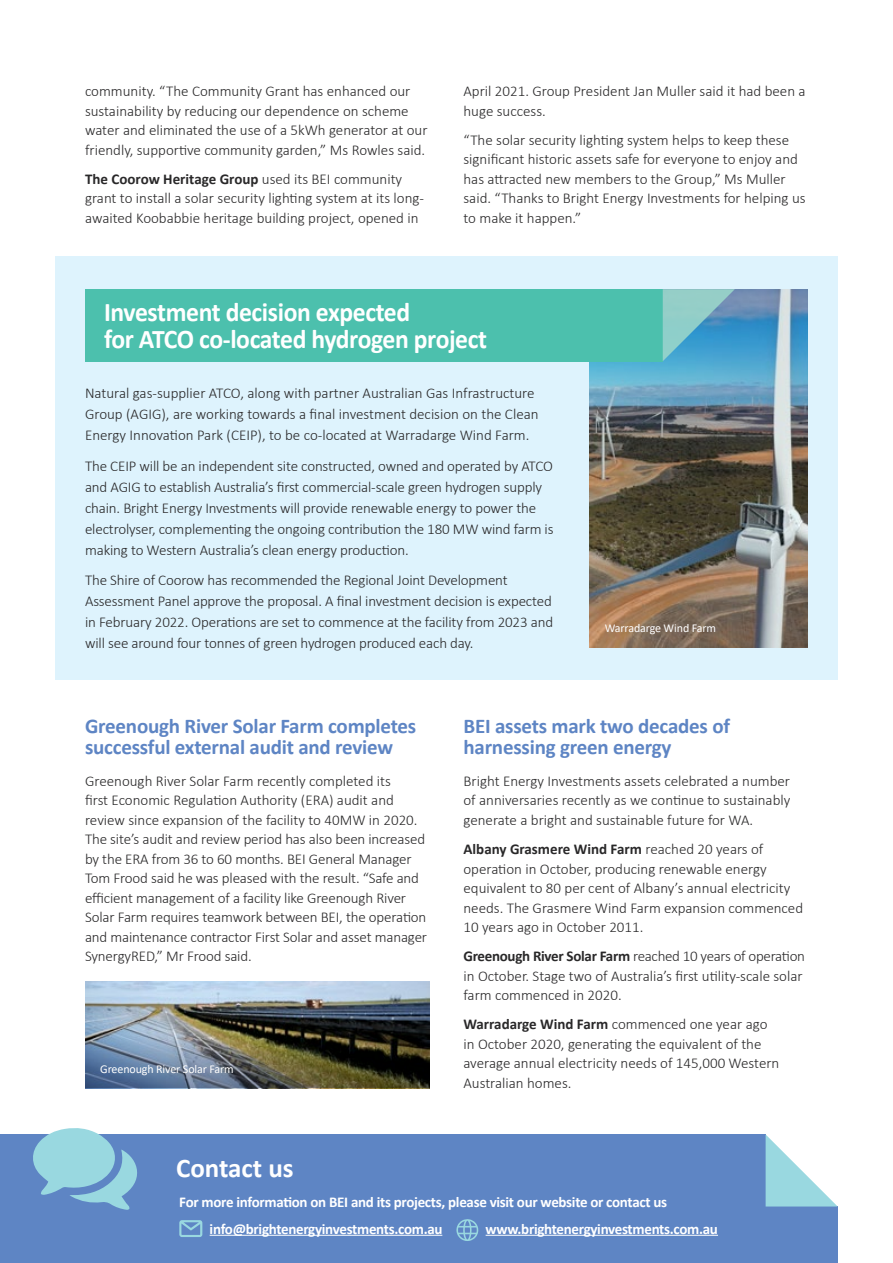
<style>
.page{position:relative;width:893px;height:1263px;background:#fff}
.page>*{position:absolute;margin:0;border:0;box-sizing:border-box;transform-origin:0 0}
.t1{font:700 27px/27px "Calibri";letter-spacing:-.015em;color:#fff;scale:.95 1}
.t2{font:700 27px "Calibri";letter-spacing:-.015em;color:#fff}
.t3{font:700 21px/21px "Calibri";letter-spacing:-.01em;color:#5e85c4}
.t4{font:300 15px/19.5px "Calibri";letter-spacing:-.01em;color:#292829}
.t5{font:700 15px "Calibri";letter-spacing:-.02em;color:#fff}
.t6{font:12px "Calibri";letter-spacing:-.01em;color:#fff}
.s1{font-weight:700}
</style>
<div class="page">
<div style="left:55px;top:257px;width:783px;height:423px;background:#def3fd"></div>
<div style="left:0;top:1134px;width:766px;height:95px;background:#5e85c4"></div>
<div style="left:0;top:1206px;width:838px;height:57px;background:#5e85c4"></div>
<svg style="left:33px;top:1128px;width:104px;height:82px"></svg>
<hr style="left:210px;top:1235px;width:232px;height:1px;background:#fff">
<hr style="left:486px;top:1235px;width:232px;height:1px;background:#fff">
<svg style="left:179px;top:1220px;width:23px;height:17px"></svg>
<svg style="left:456px;top:1219px;width:23px;height:22px"></svg>
<img style="left:590px;top:289px;width:217px;height:359px">
<div style="left:85px;top:289px;width:578px;height:72px;background:#4cc0ad"></div>
<svg style="left:663px;top:289px;width:72px;height:72px;background:#6ab3c8"></svg>
<img style="left:85px;top:981px;width:344px;height:52px">
<img style="left:85px;top:1033px;width:344px;height:55px">
<svg style="left:766px;top:1135px;width:71px;height:71px"></svg>
<p class="t4" style="left:85px;top:81px;width:344px">community. “The Community Grant has enhanced our sustainability by reducing our dependence on scheme water and eliminated the use of a 5kWh generator at our friendly, supportive community garden,” Ms Rowles said.</p>
<p class="t4" style="left:85px;top:169px;width:341px"><span class="s1">The Coorow Heritage Group</span> used its BEI community grant to install a solar security lighting system at its long&shy;awaited Koobabbie heritage building project, opened in</p>
<p class="t4" style="left:463px;top:81px;width:344px">April 2021. Group President Jan Muller said it had been a huge success.</p>
<p class="t4" style="left:463px;top:130px;width:344px">“The solar security lighting system helps to keep these significant historic assets safe for everyone to enjoy and has attracted new members to the Group,” Ms Muller said. “Thanks to Bright Energy Investments for helping us to make it happen.”</p>
<h1 class="t1" style="left:104px;top:298px;width:405px">Investment decision expected<br>for ATCO co-located hydrogen project</h1>
<p class="t4" style="left:85px;top:383px;width:455px;line-height:21px">Natural gas-supplier ATCO, along with partner Australian Gas Infrastructure<br>Group (AGIG), are working towards a final investment decision on the Clean<br>Energy Innovation Park (CEIP), to be co-located at Warradarge Wind Farm.</p>
<p class="t4" style="left:85px;top:455px;width:470px;line-height:21px">The CEIP will be an independent site constructed, owned and operated by ATCO and AGIG to establish Australia’s first commercial-scale green hydrogen supply chain. Bright Energy Investments will provide renewable energy to power the electrolyser, complementing the ongoing contribution the 180 MW wind farm is making to Western Australia’s clean energy production.</p>
<p class="t4" style="left:85px;top:570px;width:470px;line-height:21px">The Shire of Coorow has recommended the Regional Joint Development Assessment Panel approve the proposal. A final investment decision is expected in February 2022. Operations are set to commence at the facility from 2023 and will see around four tonnes of green hydrogen produced each day.</p>
<p class="t6" style="left:605px;top:620px;width:113px">Warradarge Wind Farm</p>
<h2 class="t3" style="left:85px;top:715px;width:333px">Greenough River Solar Farm completes successful external audit and review</h2>
<p class="t4" style="left:85px;top:771px;width:344px">Greenough River Solar Farm recently completed its<br>first Economic Regulation Authority (ERA) audit and review since expansion of the facility to 40MW in 2020.<br>The site’s audit and review period has also been increased by the ERA from 36 to 60 months. BEI General Manager Tom Frood said he was pleased with the result. “Safe and efficient management of a facility like Greenough River Solar Farm requires teamwork between BEI, the operation and maintenance contractor First Solar and asset manager SynergyRED,” Mr Frood said.</p>
<p class="t6" style="left:100px;top:1060px;width:135px">Greenough River Solar Farm</p>
<h1 class="t2" style="left:176px;top:1149px;width:119px">Contact us</h1>
<h2 class="t3" style="left:463px;top:715px;width:268px">BEI assets mark two decades of harnessing green energy</h2>
<p class="t4" style="left:463px;top:771px;width:328px;text-align:justify">Bright Energy Investments assets celebrated a number of anniversaries recently as we continue to sustainably generate a bright and sustainable future for WA.</p>
<p class="t4" style="left:463px;top:839px;width:341px"><span class="s1">Albany Grasmere Wind Farm</span> reached 20 years of operation in October, producing renewable energy equivalent to 80 per cent of Albany’s annual electricity needs. The Grasmere Wind Farm expansion commenced 10 years ago in October 2011.</p>
<p class="t4" style="left:463px;top:946px;width:343px"><span class="s1">Greenough River Solar Farm</span> reached 10 years of operation in October. Stage two of Australia’s first utility-scale solar farm commenced in 2020.</p>
<p class="t4" style="left:463px;top:1014px;width:317px"><span class="s1">Warradarge Wind Farm</span> commenced one year ago in October 2020, generating the equivalent of the average annual electricity needs of 145,000 Western Australian homes.</p>
<p class="t5" style="left:179px;top:1191px;width:489px">For more information on BEI and its projects, please visit our website or contact us</p>
<p class="t5" style="left:210px;top:1218px;width:234px">info@brightenergyinvestments.com.au</p>
<p class="t5" style="left:486px;top:1218px;width:234px">www.brightenergyinvestments.com.au</p>
</div>
